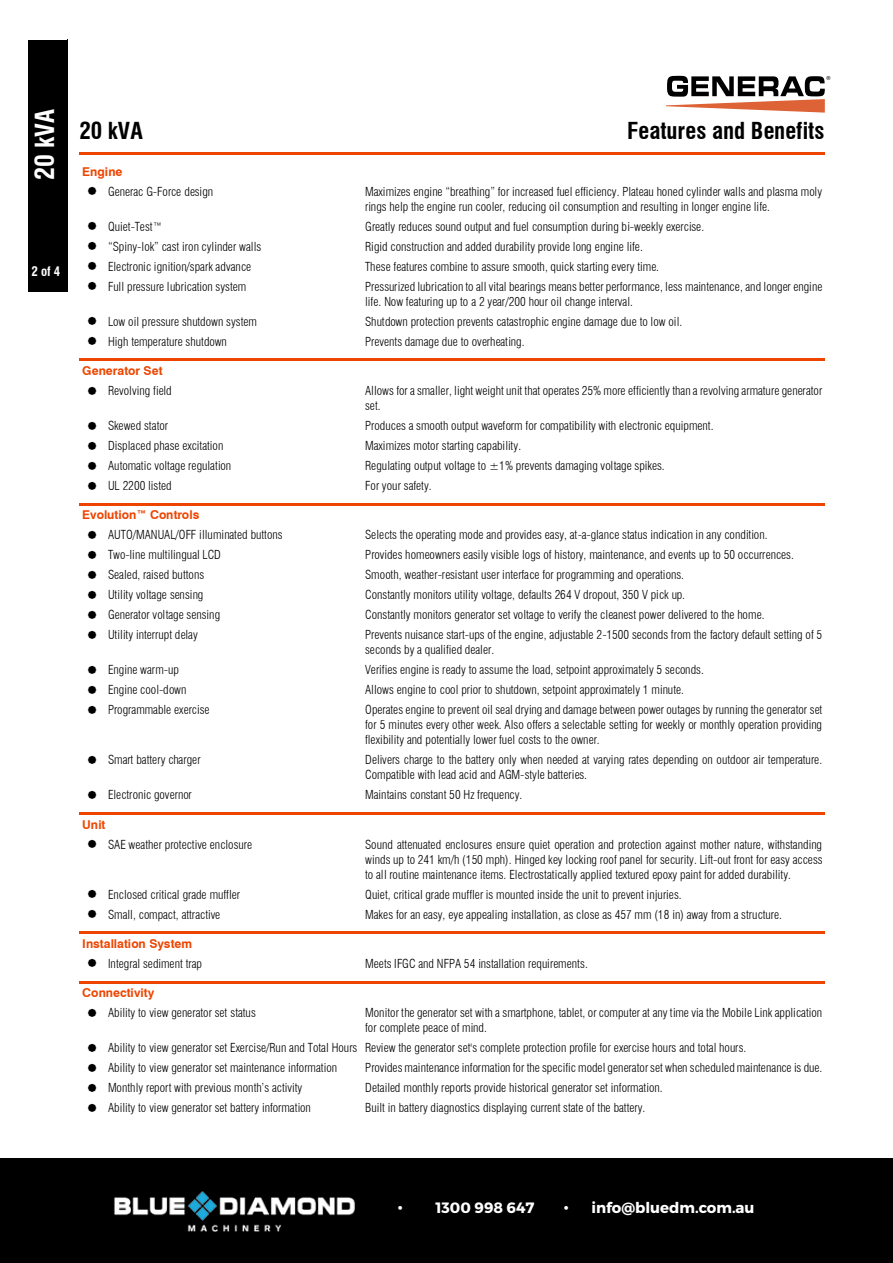
<style>
.page{position:relative;width:893px;height:1263px;background:#fff}
.page>*{position:absolute;margin:0;border:0;box-sizing:border-box;transform-origin:0 0}
.t1{font:700 25.65px "Swis 721 Cn BT";color:#fff}
.t2{font:700 22.8px "Swis 721 Cn BT";color:#000}
.t3{font:700 15px "Montserrat";color:#fff}
.t4{font:700 12.9px "Swis 721 Cn BT";color:#fff}
.t5{font:300 condensed 12.15px/15px "Swiss 721 BT";color:#000}
.t6{font:700 12.15px "Swis 721 BT";letter-spacing:-.005em;color:#ed4500}
.t7{font:5.7px "Swiss 721 BT";color:#000}
</style>
<div class="page">
<div style="left:0;top:1158px;width:893px;height:105px;background:#000"></div>
<img style="left:114px;top:1191px;width:241px;height:41px">
<div style="left:28px;top:40px;width:39px;height:252px;background:#000"></div>
<hr style="left:67px;top:40px;width:1px;height:252px;background:#000">
<svg style="left:666px;top:76px;width:159px;height:37px"></svg>
<hr style="left:79px;top:358px;width:746px;height:3px;background:#ed4500">
<hr style="left:79px;top:503px;width:746px;height:2px;background:#ed4500">
<hr style="left:79px;top:812px;width:746px;height:3px;background:#ed4500">
<hr style="left:79px;top:931px;width:746px;height:3px;background:#ed4500">
<hr style="left:79px;top:981px;width:746px;height:2px;background:#ed4500">
<hr style="left:79px;top:152px;width:746px;height:3px;background:#ed4500">
<h1 class="t1" style="left:29px;top:180px;width:73px;rotate:-90deg">20 kVA</h1>
<p class="t4" style="left:31px;top:264px;width:30px">2 of 4</p>
<p class="t7" style="left:826px;top:75px;width:6px">®</p>
<h2 class="t2" style="left:79px;top:118px;width:65px">20 kVA</h2>
<h2 class="t2" style="left:627px;top:118px;width:199px">Features and Benefits</h2>
<p class="t6" style="left:82px;top:164px;width:42px">Engine</p>
<p class="t5" style="left:87px;top:184px;width:127px">▪ Generac G-Force design</p>
<p class="t5" style="left:365px;top:184px;width:459px">Maximizes engine “breathing” for increased fuel efficiency. Plateau honed cylinder walls and plasma moly rings help the engine run cooler, reducing oil consumption and resulting in longer engine life.</p>
<p class="t5" style="left:87px;top:219px;width:77px">▪ Quiet-Test™</p>
<p class="t5" style="left:365px;top:219px;width:341px">Greatly reduces sound output and fuel consumption during bi-weekly exercise.</p>
<p class="t5" style="left:87px;top:239px;width:175px">▪ “Spiny-lok” cast iron cylinder walls</p>
<p class="t5" style="left:365px;top:239px;width:279px">Rigid construction and added durability provide long engine life.</p>
<p class="t5" style="left:87px;top:259px;width:166px">▪ Electronic ignition/spark advance</p>
<p class="t5" style="left:365px;top:259px;width:295px">These features combine to assure smooth, quick starting every time.</p>
<p class="t5" style="left:87px;top:279px;width:161px">▪ Full pressure lubrication system</p>
<p class="t5" style="left:365px;top:279px;width:459px">Pressurized lubrication to all vital bearings means better performance, less maintenance, and longer engine life. Now featuring up to a 2 year/200 hour oil change interval.</p>
<p class="t5" style="left:87px;top:314px;width:171px">▪ Low oil pressure shutdown system</p>
<p class="t5" style="left:365px;top:314px;width:319px">Shutdown protection prevents catastrophic engine damage due to low oil.</p>
<p class="t5" style="left:87px;top:334px;width:141px">▪ High temperature shutdown</p>
<p class="t5" style="left:365px;top:334px;width:161px">Prevents damage due to overheating.</p>
<p class="t6" style="left:82px;top:363px;width:82px">Generator Set</p>
<p class="t5" style="left:87px;top:383px;width:86px">▪ Revolving field</p>
<p class="t5" style="left:365px;top:383px;width:459px">Allows for a smaller, light weight unit that operates 25% more efficiently than a revolving armature generator set.</p>
<p class="t5" style="left:87px;top:418px;width:82px">▪ Skewed stator</p>
<p class="t5" style="left:365px;top:418px;width:350px">Produces a smooth output waveform for compatibility with electronic equipment.</p>
<p class="t5" style="left:87px;top:438px;width:138px">▪ Displaced phase excitation</p>
<p class="t5" style="left:365px;top:438px;width:158px">Maximizes motor starting capability.</p>
<p class="t5" style="left:87px;top:458px;width:146px">▪ Automatic voltage regulation</p>
<p class="t5" style="left:365px;top:458px;width:301px">Regulating output voltage to ±1% prevents damaging voltage spikes.</p>
<p class="t5" style="left:87px;top:478px;width:86px">▪ UL 2200 listed</p>
<p class="t5" style="left:365px;top:478px;width:68px">For your safety.</p>
<p class="t6" style="left:82px;top:508px;width:119px">Evolution™ Controls</p>
<p class="t5" style="left:87px;top:527px;width:197px">▪ AUTO/MANUAL/OFF illuminated buttons</p>
<p class="t5" style="left:365px;top:527px;width:404px">Selects the operating mode and provides easy, at-a-glance status indication in any condition.</p>
<p class="t5" style="left:87px;top:547px;width:135px">▪ Two-line multilingual LCD</p>
<p class="t5" style="left:365px;top:547px;width:430px">Provides homeowners easily visible logs of history, maintenance, and events up to 50 occurrences.</p>
<p class="t5" style="left:87px;top:567px;width:119px">▪ Sealed, raised buttons</p>
<p class="t5" style="left:365px;top:567px;width:320px">Smooth, weather-resistant user interface for programming and operations.</p>
<p class="t5" style="left:87px;top:587px;width:118px">▪ Utility voltage sensing</p>
<p class="t5" style="left:365px;top:587px;width:321px">Constantly monitors utility voltage, defaults 264 V dropout, 350 V pick up.</p>
<p class="t5" style="left:87px;top:607px;width:135px">▪ Generator voltage sensing</p>
<p class="t5" style="left:365px;top:607px;width:401px">Constantly monitors generator set voltage to verify the cleanest power delivered to the home.</p>
<p class="t5" style="left:87px;top:627px;width:112px">▪ Utility interrupt delay</p>
<p class="t5" style="left:365px;top:627px;width:459px">Prevents nuisance start-ups of the engine, adjustable 2-1500 seconds from the factory default setting of 5 seconds by a qualified dealer.</p>
<p class="t5" style="left:87px;top:662px;width:93px">▪ Engine warm-up</p>
<p class="t5" style="left:365px;top:662px;width:340px">Verifies engine is ready to assume the load, setpoint approximately 5 seconds.</p>
<p class="t5" style="left:87px;top:682px;width:101px">▪ Engine cool-down</p>
<p class="t5" style="left:365px;top:682px;width:320px">Allows engine to cool prior to shutdown, setpoint approximately 1 minute.</p>
<p class="t5" style="left:87px;top:702px;width:124px">▪ Programmable exercise</p>
<p class="t5" style="left:365px;top:702px;width:459px;text-align:justify">Operates engine to prevent oil seal drying and damage between power outages by running the generator set for 5 minutes every other week. Also offers a selectable setting for weekly or monthly operation providing flexibility and potentially lower fuel costs to the owner.</p>
<p class="t5" style="left:87px;top:752px;width:115px">▪ Smart battery charger</p>
<p class="t5" style="left:365px;top:752px;width:459px">Delivers charge to the battery only when needed at varying rates depending on outdoor air temperature.<br>Compatible with lead acid and AGM-style batteries.</p>
<p class="t5" style="left:87px;top:787px;width:106px">▪ Electronic governor</p>
<p class="t5" style="left:365px;top:787px;width:159px">Maintains constant 50 Hz frequency.</p>
<p class="t6" style="left:82px;top:817px;width:25px">Unit</p>
<p class="t5" style="left:87px;top:837px;width:166px">▪ SAE weather protective enclosure</p>
<p class="t5" style="left:365px;top:837px;width:459px;text-align:justify">Sound attenuated enclosures ensure quiet operation and protection against mother nature, withstanding winds up to 241 km/h (150 mph). Hinged key locking roof panel for security. Lift-out front for easy access to all routine maintenance items. Electrostatically applied textured epoxy paint for added durability.</p>
<p class="t5" style="left:87px;top:887px;width:154px">▪ Enclosed critical grade muffler</p>
<p class="t5" style="left:365px;top:887px;width:318px">Quiet, critical grade muffler is mounted inside the unit to prevent injuries.</p>
<p class="t5" style="left:87px;top:907px;width:135px">▪ Small, compact, attractive</p>
<p class="t5" style="left:365px;top:907px;width:418px">Makes for an easy, eye appealing installation, as close as 457 mm (18 in) away from a structure.</p>
<p class="t6" style="left:82px;top:936px;width:111px">Installation System</p>
<p class="t5" style="left:87px;top:956px;width:116px">▪ Integral sediment trap</p>
<p class="t5" style="left:365px;top:956px;width:224px">Meets IFGC and NFPA 54 installation requirements.</p>
<p class="t6" style="left:82px;top:985px;width:74px">Connectivity</p>
<p class="t5" style="left:87px;top:1005px;width:170px">▪ Ability to view generator set status</p>
<p class="t5" style="left:365px;top:1005px;width:459px">Monitor the generator set with a smartphone, tablet, or computer at any time via the Mobile Link application for complete peace of mind.</p>
<p class="t5" style="left:87px;top:1040px;width:661px">▪ Ability to view generator set Exercise/Run and Total Hours Review the generator set's complete protection profile for exercise hours and total hours.</p>
<p class="t5" style="left:87px;top:1060px;width:252px">▪ Ability to view generator set maintenance information</p>
<p class="t5" style="left:365px;top:1060px;width:459px">Provides maintenance information for the specific model generator set when scheduled maintenance is due.</p>
<p class="t5" style="left:87px;top:1080px;width:217px">▪ Monthly report with previous month’s activity</p>
<p class="t5" style="left:365px;top:1080px;width:299px">Detailed monthly reports provide historical generator set information.</p>
<p class="t5" style="left:87px;top:1100px;width:225px">▪ Ability to view generator set battery information</p>
<p class="t5" style="left:365px;top:1100px;width:282px">Built in battery diagnostics displaying current state of the battery.</p>
<p class="t3" style="left:398px;top:1198px;width:138px">• 1300 998 647</p>
<p class="t3" style="left:564px;top:1198px;width:192px">• info@bluedm.com.au</p>
</div>
